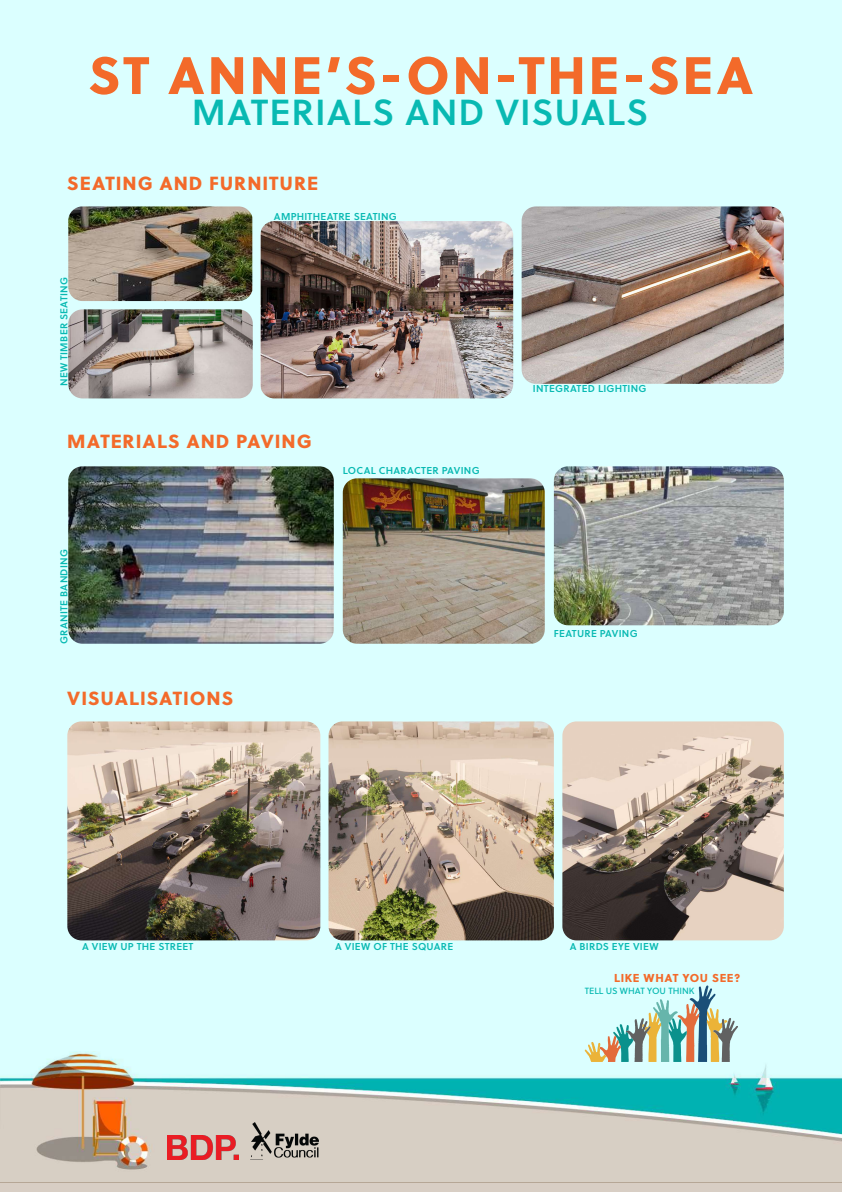
<style>
.page{position:relative;width:842px;height:1192px;background:#fff}
.page>*{position:absolute;margin:0;border:0;box-sizing:border-box;transform-origin:0 0}
.t1{font:52.6px "Soleil Xb";letter-spacing:.05em;color:#f36a2a}
.t2{font:36.15px "Soleil Sb";letter-spacing:.025em;color:#08b9b2}
.t3{font:19px "Soleil Xb";letter-spacing:.05em;color:#f36a2a}
.t4{font:11.5px "Soleil Xb";letter-spacing:.05em;color:#f36a2a}
.t5{font:10px "Soleil Sb";letter-spacing:.025em;color:#08b9b2}
.t6{font:9px "Soleil Bk";color:#08b9b2}
</style>
<div class="page">
<div style="left:0;top:0;width:842px;height:1077px;background:#dbffff"></div>
<div style="left:0;top:1183px;width:842px;height:9px;background:#d8cec4"></div>
<img style="left:0;top:1051px;width:842px;height:132px">
<img style="left:168px;top:1135px;width:70px;height:24px">
<img style="left:251px;top:1122px;width:68px;height:37px">
<img style="left:67px;top:721px;width:253px;height:219px">
<img style="left:562px;top:721px;width:222px;height:219px">
<img style="left:328px;top:721px;width:226px;height:219px">
<img style="left:68px;top:309px;width:185px;height:89px">
<img style="left:68px;top:206px;width:184px;height:95px">
<img style="left:554px;top:466px;width:230px;height:159px">
<img style="left:343px;top:478px;width:202px;height:166px">
<img style="left:68px;top:466px;width:266px;height:178px">
<img style="left:260px;top:221px;width:253px;height:177px">
<svg style="left:585px;top:986px;width:153px;height:76px"></svg>
<img style="left:522px;top:206px;width:262px;height:178px">
<h1 class="t1" style="left:89px;top:34px;width:666px">ST ANNE’S-ON-THE-SEA</h1>
<h2 class="t2" style="left:192px;top:84px;width:458px">MATERIALS AND VISUALS</h2>
<h3 class="t3" style="left:67px;top:169px;width:252px">SEATING AND FURNITURE</h3>
<p class="t5" style="left:56px;top:386px;width:111px;rotate:-90deg">NEW TIMBER SEATING</p>
<p class="t5" style="left:274px;top:209px;width:124px">AMPHITHEATRE SEATING</p>
<h3 class="t3" style="left:67px;top:426px;width:246px">MATERIALS AND PAVING</h3>
<p class="t5" style="left:56px;top:644px;width:96px;rotate:-90deg">GRANITE BANDING</p>
<h3 class="t3" style="left:67px;top:683px;width:167px">VISUALISATIONS</h3>
<p class="t5" style="left:343px;top:463px;width:138px">LOCAL CHARACTER PAVING</p>
<p class="t5" style="left:533px;top:381px;width:115px">INTEGRATED LIGHTING</p>
<p class="t5" style="left:554px;top:625px;width:85px">FEATURE PAVING</p>
<p class="t5" style="left:82px;top:939px;width:113px">A VIEW UP THE STREET</p>
<p class="t5" style="left:335px;top:939px;width:119px">A VIEW OF THE SQUARE</p>
<p class="t5" style="left:570px;top:939px;width:90px">A BIRDS EYE VIEW</p>
<p class="t4" style="left:614px;top:969px;width:128px">LIKE WHAT YOU SEE?</p>
<p class="t6" style="left:585px;top:984px;width:111px">TELL US WHAT YOU THINK</p>
</div>
